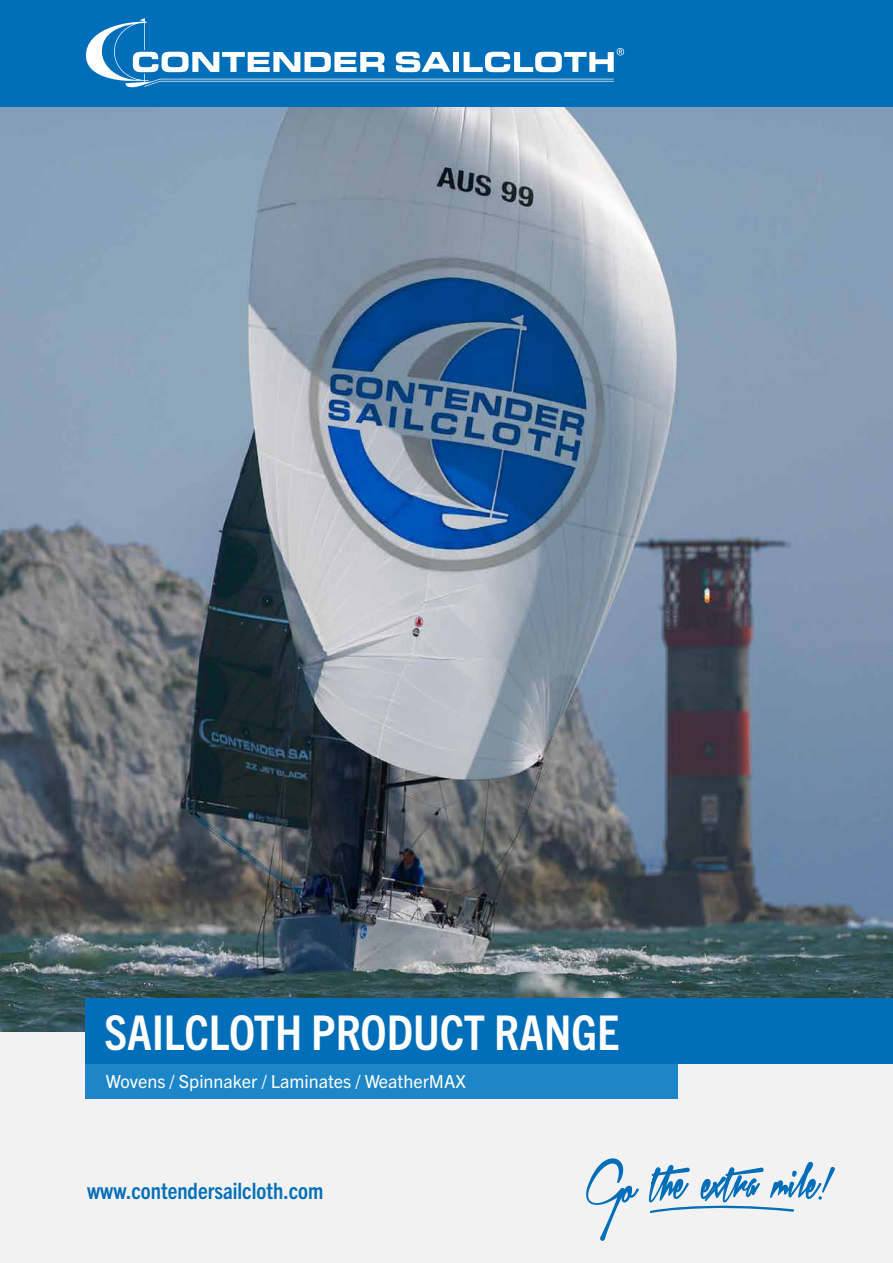
<style>
.page{position:relative;width:893px;height:1263px;background:#f2f2f2}
.page>*{position:absolute;margin:0;border:0;box-sizing:border-box;transform-origin:0 0}
.t1{font:700 condensed 48px "Trade Gothic Next LT Pro";color:#fff}
.t2{font:700 condensed 22.5px "Trade Gothic Next LT Pro";color:#006eb8}
.t3{font:18px "Trade Gothic Next LT Pro";color:#fff}
</style>
<div class="page">
<img style="left:0;top:106px;width:893px;height:925px">
<div style="left:85px;top:998px;width:808px;height:66px;background:#006eb8"></div>
<svg style="left:586px;top:1158px;width:53px;height:83px"></svg>
<svg style="left:649px;top:1162px;width:186px;height:51px"></svg>
<div style="left:85px;top:1064px;width:593px;height:34px;background:#1c86c8"></div>
<div style="left:0;top:0;width:893px;height:106px;background:#006eb8"></div>
<svg style="left:86px;top:18px;width:538px;height:69px"></svg>
<h1 class="t1" style="left:105px;top:1000px;width:516px">SAILCLOTH PRODUCT RANGE</h1>
<p class="t3" style="left:106px;top:1069px;width:362px">Wovens / Spinnaker / Laminates / WeatherMAX</p>
<p class="t2" style="left:87px;top:1176px;width:238px">www.contendersailcloth.com</p>
</div>
